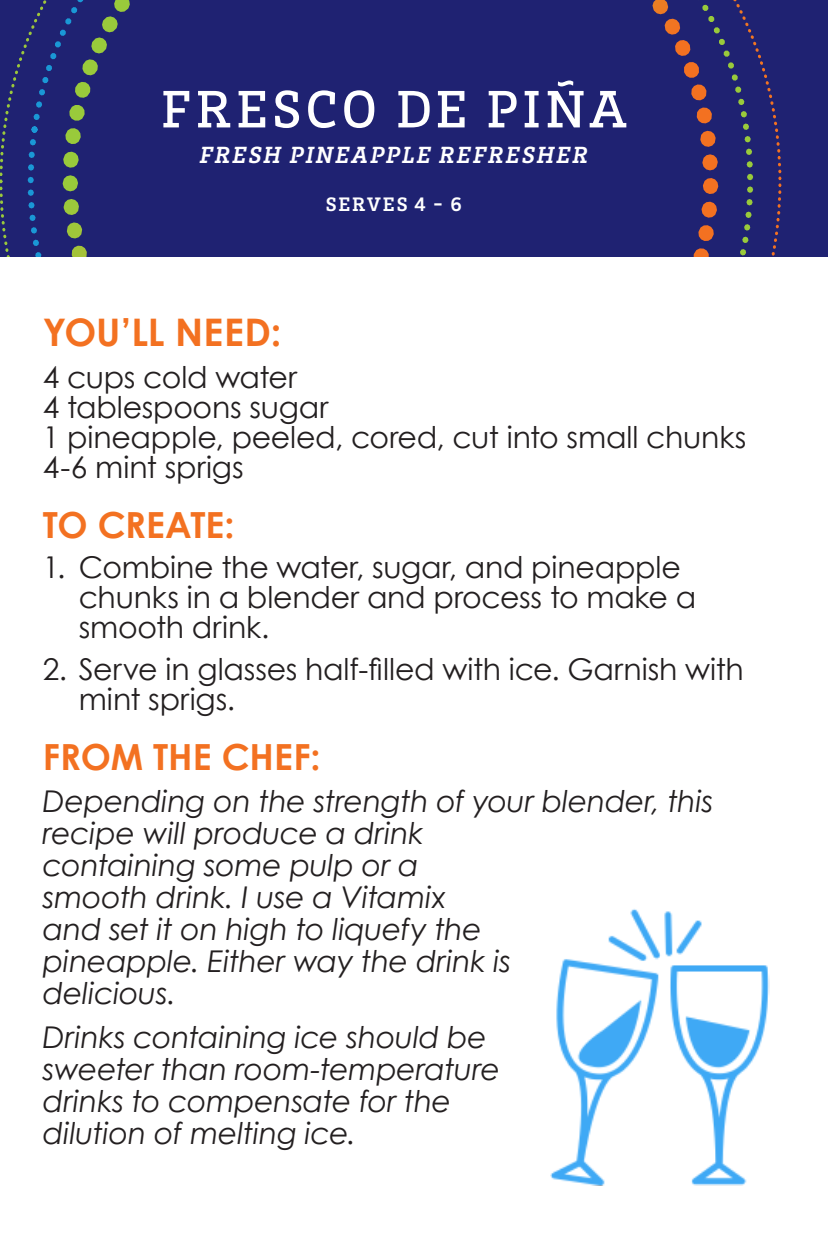
<style>
.page{position:relative;width:828px;height:1260px;background:#fff}
.page>*{position:absolute;margin:0;border:0;box-sizing:border-box;transform-origin:0 0}
.Headers1{font:500 54px "Brix Slab";letter-spacing:.08em;color:#fff}
.Headers1-2{font:500 42px/42px "Brix Slab";letter-spacing:.085em;color:#fff;text-align:center}
.Names_in_List{font:700 38px "Century Gothic";color:#f37121}
.Names_in_List-2{font:700 36px "Century Gothic";color:#f37121}
.Body_Copy{font:italic 30px/32px "Century Gothic";letter-spacing:-.01em;color:#231f20}
.Body_Copy-2{font:30px/30px "Century Gothic";letter-spacing:-.005em;color:#231f20}
.Headers1-3{font:italic 700 24px "Brix Slab";letter-spacing:.085em;color:#fff}
.Headers1-4{font:700 20px "Brix Slab";letter-spacing:.09em;color:#fff}
</style>
<div class="page">
<div style="left:0;top:0;width:828px;height:256px;background:#1f2272"></div>
<svg style="left:28px;top:0;width:724px;height:256px"></svg>
<img style="left:550px;top:909px;width:220px;height:277px">
<p class="Headers1" style="left:161px;top:74px;width:467px">FRESCO DE PIÑA</p>
<p class="Headers1-3" style="left:200px;top:139px;width:390px">FRESH PINEAPPLE REFRESHER</p>
<p class="Headers1-4" style="left:326px;top:192px;width:138px">SERVES 4 - 6</p>
<p class="Headers1-2" style="left:142px;top:82px;width:549px">CELEBRATE AT HOME<br>WITH CURATED RECIPES</p>
<p class="Names_in_List" style="left:43px;top:304px;width:240px">YOU’LL NEED:</p>
<p class="Body_Copy-2" style="left:43px;top:362px;width:705px">4 cups cold water<br>4 tablespoons sugar<br>1 pineapple, peeled, cored, cut into small chunks</p>
<p class="Body_Copy-2" style="left:43px;top:452px;width:202px">4-6 mint sprigs</p>
<p class="Names_in_List-2" style="left:43px;top:498px;width:193px">TO CREATE:</p>
<p class="Body_Copy-2" style="left:79px;top:552px;width:619px;text-indent:-36px">1. Combine the water, sugar, and pineapple chunks in a blender and process to make a smooth drink.</p>
<p class="Body_Copy-2" style="left:79px;top:654px;width:667px;text-indent:-36px">2. Serve in glasses half-filled with ice. Garnish with mint sprigs.</p>
<p class="Names_in_List-2" style="left:43px;top:730px;width:279px">FROM THE CHEF:</p>
<p class="Body_Copy" style="left:43px;top:785px;width:672px">Depending on the strength of your blender, this recipe will produce a drink<br>containing some pulp or a<br>smooth drink. I use a Vitamix<br>and set it on high to liquefy the<br>pineapple. Either way the drink is<br>delicious.</p>
<p class="Body_Copy" style="left:43px;top:1021px;width:459px">Drinks containing ice should be sweeter than room-temperature drinks to compensate for the dilution of melting ice.</p>
</div>
